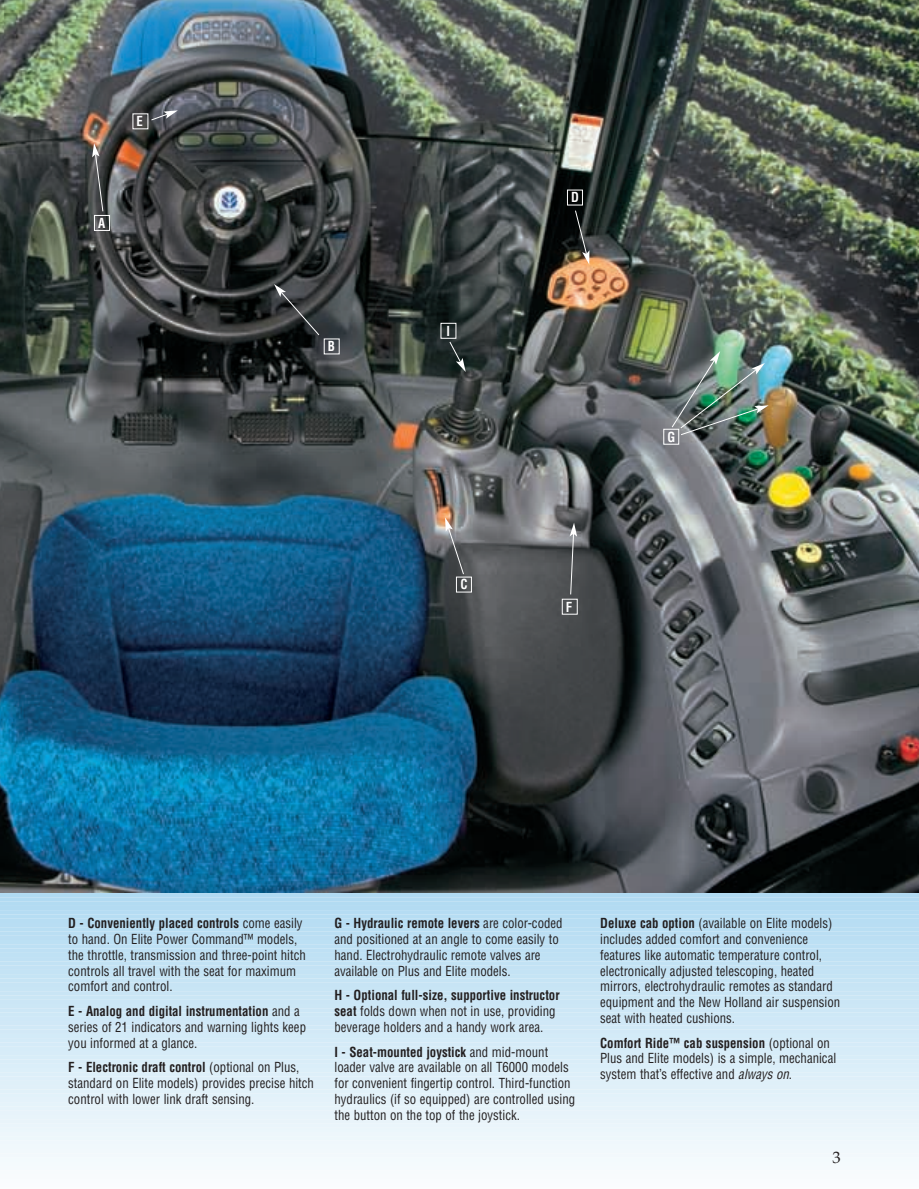
<style>
.page{position:relative;width:919px;height:1189px;background:#fff}
.page>*{position:absolute;margin:0;border:0;box-sizing:border-box;transform-origin:0 0}
.t1{font:16.5px "Palatino";color:#231f20}
.t2{font:condensed 13.5px/15.8px "Helvetica";color:#231f20;scale:.95 1}
.t3{font:700 condensed 13.5px "Helvetica";color:#fff;scale:.95 1}
.s1{font-weight:700}
.s2{font-style:italic}
</style>
<div class="page">
<img style="left:0;top:0;width:918px;height:1166px">
<p class="t3" style="left:136px;top:116px;width:8px">E</p>
<p class="t3" style="left:98px;top:218px;width:9px">A</p>
<p class="t3" style="left:327px;top:341px;width:9px">B</p>
<p class="t3" style="left:446px;top:325px;width:5px">I</p>
<p class="t3" style="left:460px;top:579px;width:9px">C</p>
<p class="t3" style="left:570px;top:192px;width:10px">D</p>
<p class="t3" style="left:565px;top:601px;width:8px">F</p>
<p class="t3" style="left:667px;top:431px;width:10px">G</p>
<p class="t2" style="left:68px;top:916px;width:251px"><span class="s1">D - Conveniently placed controls</span> come easily to hand. On Elite Power Command™ models, the throttle, transmission and three-point hitch controls all travel with the seat for maximum comfort and control.</p>
<p class="t2" style="left:68px;top:1004px;width:252px"><span class="s1">E - Analog and digital instrumentation</span> and a series of 21 indicators and warning lights keep you informed at a glance.</p>
<p class="t2" style="left:68px;top:1060px;width:260px"><span class="s1">F - Electronic draft control</span> (optional on Plus, standard on Elite models) provides precise hitch control with lower link draft sensing.</p>
<p class="t2" style="left:334px;top:916px;width:241px"><span class="s1">G - Hydraulic remote levers</span> are color-coded and positioned at an angle to come easily to hand. Electrohydraulic remote valves are available on Plus and Elite models.</p>
<p class="t2" style="left:334px;top:988px;width:238px"><span class="s1">H - Optional full-size, supportive instructor seat</span> folds down when not in use, providing beverage holders and a handy work area.</p>
<p class="t2" style="left:334px;top:1044px;width:255px"><span class="s1">I - Seat-mounted joystick</span> and mid-mount loader valve are available on all T6000 models for convenient fingertip control. Third-function hydraulics (if so equipped) are controlled using the button on the top of the joystick.</p>
<p class="t2" style="left:600px;top:916px;width:254px"><span class="s1">Deluxe cab option</span> (available on Elite models) includes added comfort and convenience features like automatic temperature control, electronically adjusted telescoping, heated mirrors, electrohydraulic remotes as standard equipment and the New Holland air suspension seat with heated cushions.</p>
<p class="t2" style="left:600px;top:1035px;width:250px"><span class="s1">Comfort Ride™ cab suspension</span> (optional on<br>Plus and Elite models) is a simple, mechanical system that’s effective and <span class="s2">always on</span>.</p>
<p class="t1" style="left:832px;top:1150px;width:10px">3</p>
</div>
